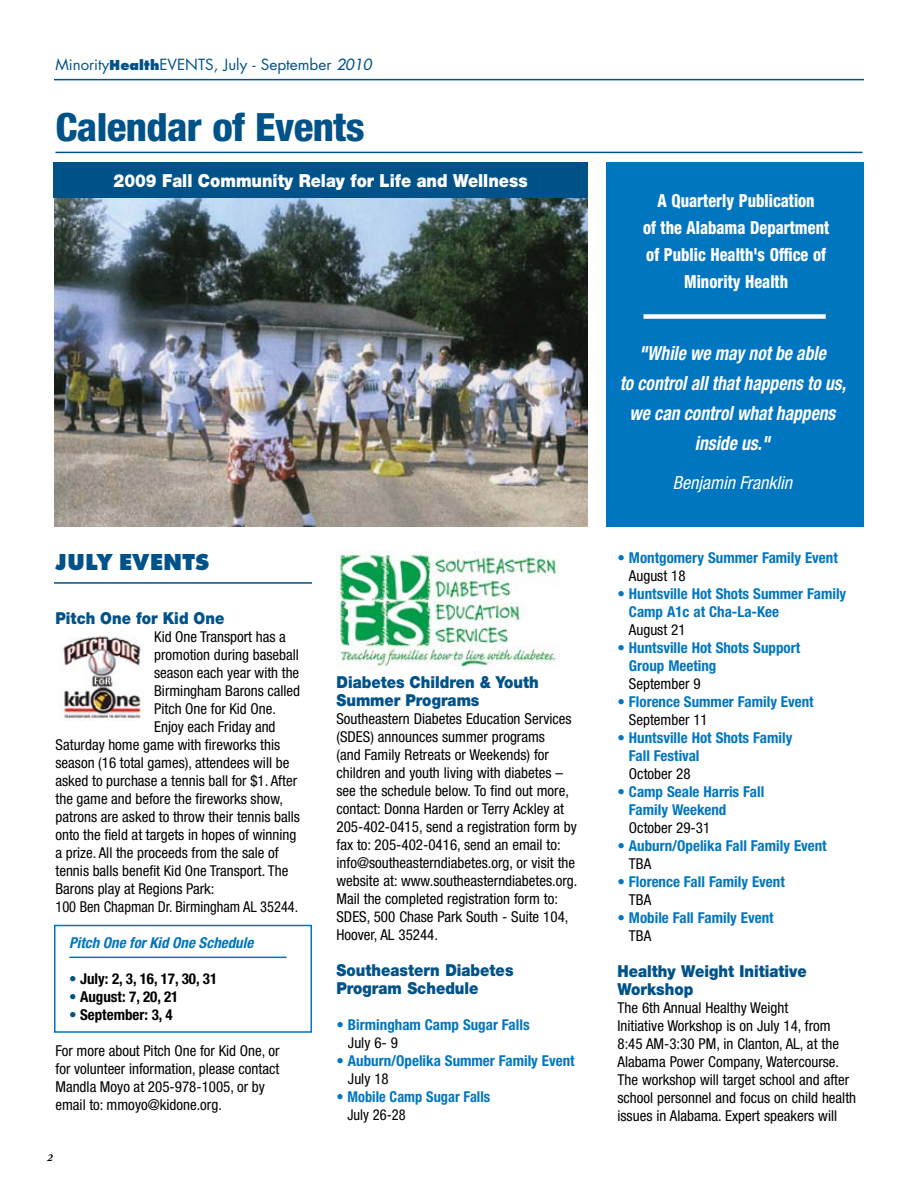
<style>
.page{position:relative;width:918px;height:1188px;background:#fff}
.page>*{position:absolute;margin:0;border:0;box-sizing:border-box;transform-origin:0 0}
.t1{font:800 condensed 39px "Helvetica Neue";letter-spacing:-.015em;color:#005288;scale:1.05 1}
.t2{font:800 24px "Futura T";color:#005288}
.t3{font:italic 700 condensed 19.5px/30px "Helvetica Neue";color:#fff;text-align:center;scale:.9 1}
.t4{font:800 condensed 18px/27px "Helvetica Neue";color:#fff;text-align:center;scale:.9 1}
.t5{font:900 18px "Helvetica Neue";color:#fff;scale:.9 1}
.t6{font:italic condensed 18px "Helvetica Neue";color:#fff}
.t7{font:900 16.5px/18px "Helvetica Neue";color:#005288;scale:.9 1}
.t8{font:condensed 15px/18px "Helvetica Neue";color:#000}
.t9{font:700 condensed 15px/18px "Helvetica Neue";color:#0076c0}
.t10{font:700 condensed 15px "Helvetica Neue";color:#000}
.t11{font:15px "Futura";color:#005288}
.t12{font:condensed 15px "Helvetica Neue";color:#000;scale:.96 1}
.t13{font:700 condensed 15px/18px "Helvetica Neue";color:#0076c0;scale:.96 1}
.t14{font:italic 700 condensed 15px "Helvetica Neue";color:#0076c0}
.t15{font:italic 700 10.5px "Adobe Garamond Pro";color:#000}
.s1{font-family:"Futura T";font-weight:800}
.s2{font-style:italic}
.s3{color:#005288}
.s4{font-weight:400}
.s5{font-weight:400;color:#000}
</style>
<div class="page">
<div style="left:54px;top:925px;width:258px;height:108px;border:2px solid #0076c0"></div>
<hr style="left:54px;top:79px;width:810px;height:1px;background:#005288">
<div style="left:606px;top:162px;width:258px;height:364px;background:#0076c0"></div>
<hr style="left:56px;top:152px;width:806px;height:1px;background:#005288">
<hr style="left:54px;top:582px;width:258px;height:2px;background:#005288">
<div style="left:644px;top:314px;width:182px;height:5px;background:#fff"></div>
<img style="left:54px;top:198px;width:534px;height:328px">
<img style="left:59px;top:636px;width:84px;height:85px">
<hr style="left:69px;top:957px;width:218px;height:1px;background:#0076c0">
<img style="left:336px;top:552px;width:223px;height:118px">
<div style="left:53px;top:162px;width:535px;height:36px;background:#005288"></div>
<p class="t11" style="left:56px;top:55px;width:318px">Minority<span class="s1">Health</span>EVENTS, July - September <span class="s2">2010</span></p>
<h1 class="t1" style="left:56px;top:103px;width:296px">Calendar of Events</h1>
<p class="t5" style="left:114px;top:170px;width:462px">2009 Fall Community Relay for Life and Wellness</p>
<h2 class="t2" style="left:56px;top:547px;width:156px">JULY EVENTS</h2>
<p class="t7" style="left:56px;top:609px;width:189px">Pitch One for Kid One</p>
<p class="t8" style="left:154px;top:627px;width:133px">Kid One Transport has a</p>
<p class="t8" style="left:154px;top:645px;width:146px">promotion during baseball</p>
<p class="t8" style="left:154px;top:663px;width:147px">season each year with the</p>
<p class="t8" style="left:154px;top:681px;width:148px">Birmingham Barons called</p>
<p class="t8" style="left:154px;top:699px;width:123px">Pitch One for Kid One.</p>
<p class="t8" style="left:154px;top:717px;width:123px">Enjoy each Friday and</p>
<p class="t8" style="left:56px;top:735px;width:226px">Saturday home game with fireworks this</p>
<p class="t8" style="left:56px;top:753px;width:235px">season (16 total games), attendees will be</p>
<p class="t8" style="left:56px;top:771px;width:243px">asked to purchase a tennis ball for $1. After</p>
<p class="t8" style="left:56px;top:789px;width:229px">the game and before the fireworks show,</p>
<p class="t8" style="left:56px;top:807px;width:246px">patrons are asked to throw their tennis balls</p>
<p class="t8" style="left:56px;top:825px;width:242px">onto the field at targets in hopes of winning</p>
<p class="t8" style="left:56px;top:843px;width:225px">a prize. All the proceeds from the sale of</p>
<p class="t8" style="left:56px;top:861px;width:234px">tennis balls benefit Kid One Transport. The</p>
<p class="t8" style="left:56px;top:879px;width:160px">Barons play at Regions Park:</p>
<p class="t12" style="left:56px;top:898px;width:254px">100 Ben Chapman Dr. Birmingham AL 35244.</p>
<p class="t14" style="left:69px;top:933px;width:186px">Pitch One for Kid One Schedule</p>
<p class="t10" style="left:69px;top:969px;width:150px"><span class="s3">•</span> July: 2, 3, 16, 17, 30, 31</p>
<p class="t10" style="left:69px;top:987px;width:111px"><span class="s3">•</span> August: 7, 20, 21</p>
<p class="t10" style="left:69px;top:1005px;width:105px"><span class="s3">•</span> September: 3, 4</p>
<p class="t8" style="left:56px;top:1041px;width:225px">For more about Pitch One for Kid One, or for volunteer information, please contact Mandla Moyo at 205-978-1005, or by email to: mmoyo@kidone.org.</p>
<p class="t15" style="left:47px;top:1152px;width:7px">2</p>
<p class="t7" style="left:336px;top:673px;width:226px">Diabetes Children &amp; Youth<br>Summer Programs</p>
<p class="t8" style="left:336px;top:709px;width:242px">Southeastern Diabetes Education Services (SDES) announces summer programs<br>(and Family Retreats or Weekends) for children and youth living with diabetes – see the schedule below. To find out more, contact: Donna Harden or Terry Ackley at 205-402-0415, send a registration form by fax to: 205-402-0416, send an email to: info@southeasterndiabetes.org, or visit the website at: www.southeasterndiabetes.org.<br>Mail the completed registration form to:<br>SDES, 500 Chase Park South - Suite 104, Hoover, AL 35244.</p>
<p class="t7" style="left:336px;top:961px;width:198px">Southeastern Diabetes<br>Program Schedule</p>
<p class="t9" style="left:348px;top:1015px;width:183px;text-indent:-11px"><span class="s4">•</span> Birmingham Camp Sugar Falls<br><span class="s5">July 6- 9</span></p>
<p class="t9" style="left:348px;top:1051px;width:228px;text-indent:-11px"><span class="s4">•</span> Auburn/Opelika Summer Family Event<br><span class="s5">July 18</span></p>
<p class="t13" style="left:348px;top:1087px;width:150px;text-indent:-11px"><span class="s4">•</span> Mobile Camp Sugar Falls<br><span class="s5">July 26-28</span></p>
<p class="t4" style="left:643px;top:187px;width:208px">A Quarterly Publication<br>of the Alabama Department of Public Health's Office of<br>Minority Health</p>
<h3 class="t3" style="left:620px;top:338px;width:253px">"While we may not be able<br>to control all that happens to us, we can control what happens inside us."</h3>
<p class="t6" style="left:673px;top:472px;width:121px">Benjamin Franklin</p>
<p class="t9" style="left:629px;top:549px;width:210px;text-indent:-11px"><span class="s4">•</span> Montgomery Summer Family Event<br><span class="s5">August 18</span></p>
<p class="t9" style="left:629px;top:585px;width:219px;text-indent:-11px"><span class="s4">•</span> Huntsville Hot Shots Summer Family<br>Camp A1c at Cha-La-Kee</p>
<p class="t8" style="left:629px;top:621px;width:58px">August 21</p>
<p class="t9" style="left:629px;top:639px;width:173px;text-indent:-11px"><span class="s4">•</span> Huntsville Hot Shots Support<br>Group Meeting</p>
<p class="t8" style="left:629px;top:675px;width:73px">September 9</p>
<p class="t9" style="left:629px;top:693px;width:186px;text-indent:-11px"><span class="s4">•</span> Florence Summer Family Event<br><span class="s5">September 11</span></p>
<p class="t9" style="left:629px;top:729px;width:165px;text-indent:-11px"><span class="s4">•</span> Huntsville Hot Shots Family<br>Fall Festival</p>
<p class="t8" style="left:629px;top:765px;width:63px">October 28</p>
<p class="t9" style="left:629px;top:783px;width:137px;text-indent:-11px"><span class="s4">•</span> Camp Seale Harris Fall<br>Family Weekend</p>
<p class="t8" style="left:629px;top:819px;width:83px">October 29-31</p>
<p class="t9" style="left:629px;top:837px;width:199px;text-indent:-11px"><span class="s4">•</span> Auburn/Opelika Fall Family Event<br><span class="s5">TBA</span></p>
<p class="t9" style="left:629px;top:873px;width:157px;text-indent:-11px"><span class="s4">•</span> Florence Fall Family Event<br><span class="s5">TBA</span></p>
<p class="t9" style="left:629px;top:909px;width:146px;text-indent:-11px"><span class="s4">•</span> Mobile Fall Family Event<br><span class="s5">TBA</span></p>
<p class="t7" style="left:618px;top:962px;width:212px">Healthy Weight Initiative<br>Workshop</p>
<p class="t8" style="left:618px;top:999px;width:240px">The 6th Annual Healthy Weight<br>Initiative Workshop is on July 14, from 8:45 AM-3:30 PM, in Clanton, AL, at the Alabama Power Company, Watercourse.<br>The workshop will target school and after school personnel and focus on child health issues in Alabama. Expert speakers will</p>
</div>
